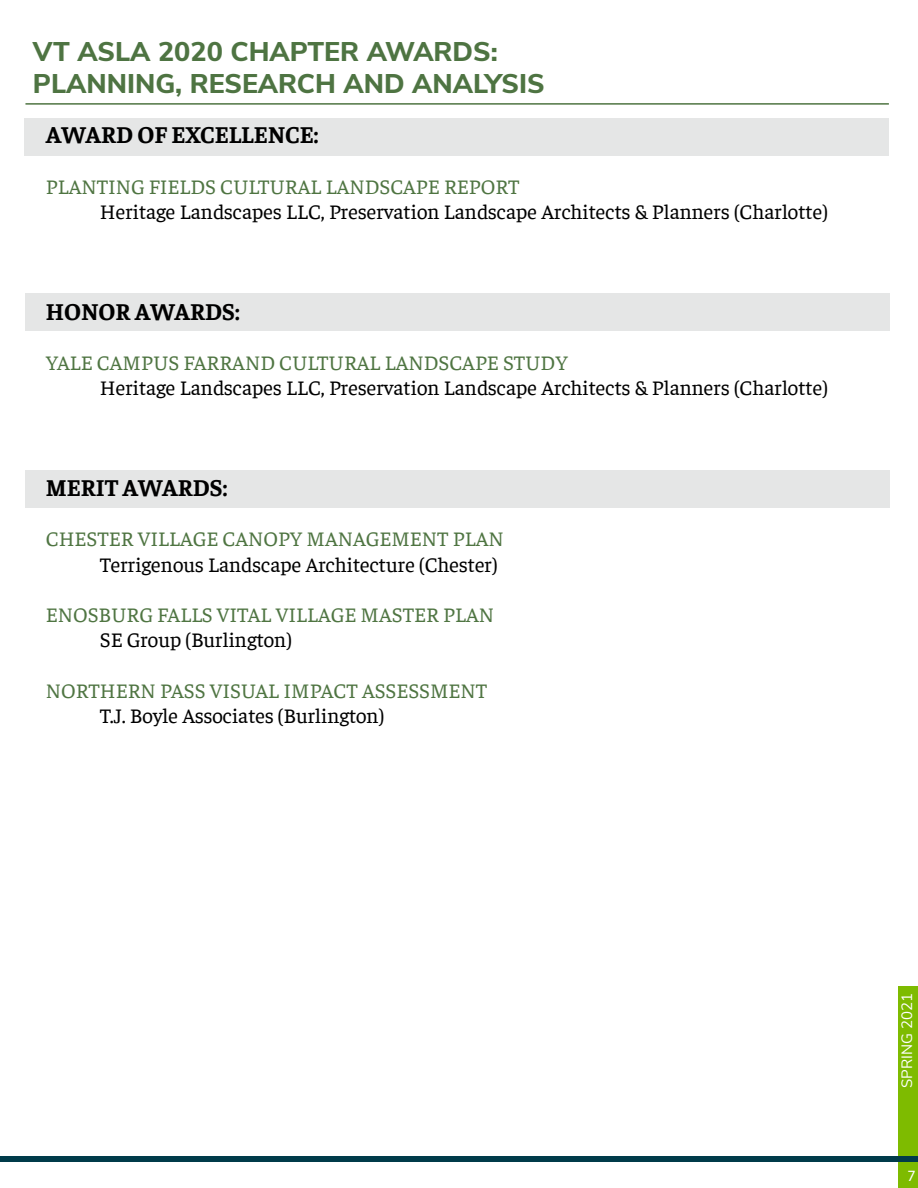
<style>
.page{position:relative;width:918px;height:1188px;background:#fff}
.page>*{position:absolute;margin:0;border:0;box-sizing:border-box;transform-origin:0 0}
.t1{font:800 27px/32.4px "Nunito Sans";color:#4e7442}
.t2{font:700 24px "Faustina";color:#000}
.t3{font:21px "Faustina";color:#000}
.t4{font:21px "Faustina";color:#4f7542}
.t5{font:15.75px "Myriad Pro";color:#fff}
.t6{font:15px "Nunito Sans";color:#fff}
</style>
<div class="page">
<div style="left:898px;top:986px;width:20px;height:202px;background:#7ebb00"></div>
<div style="left:0;top:1156px;width:918px;height:6px;background:#003b4a"></div>
<div style="left:24px;top:118px;width:865px;height:38px;background:#e5e6e6"></div>
<div style="left:25px;top:294px;width:865px;height:37px;background:#e5e6e6"></div>
<div style="left:25px;top:470px;width:865px;height:37px;background:#e5e6e6"></div>
<hr style="left:25px;top:103px;width:864px;height:2px;background:#4f7542">
<p class="t1" style="left:33px;top:34px;width:513px">VT ASLA 2020 CHAPTER AWARDS:<br>PLANNING, RESEARCH AND ANALYSIS</p>
<p class="t2" style="left:46px;top:118px;width:274px">AWARD OF EXCELLENCE:</p>
<p class="t4" style="left:46px;top:172px;width:475px">PLANTING FIELDS CULTURAL LANDSCAPE REPORT</p>
<p class="t3" style="left:100px;top:198px;width:729px">Heritage Landscapes LLC, Preservation Landscape Architects &amp; Planners (Charlotte)</p>
<p class="t2" style="left:46px;top:295px;width:195px">HONOR AWARDS:</p>
<p class="t4" style="left:46px;top:349px;width:523px">YALE CAMPUS FARRAND CULTURAL LANDSCAPE STUDY</p>
<p class="t3" style="left:100px;top:374px;width:729px">Heritage Landscapes LLC, Preservation Landscape Architects &amp; Planners (Charlotte)</p>
<p class="t2" style="left:46px;top:471px;width:183px">MERIT AWARDS:</p>
<p class="t4" style="left:46px;top:525px;width:459px">CHESTER VILLAGE CANOPY MANAGEMENT PLAN</p>
<p class="t3" style="left:100px;top:550px;width:399px">Terrigenous Landscape Architecture (Chester)</p>
<p class="t4" style="left:46px;top:601px;width:450px">ENOSBURG FALLS VITAL VILLAGE MASTER PLAN</p>
<p class="t3" style="left:100px;top:626px;width:193px">SE Group (Burlington)</p>
<p class="t4" style="left:46px;top:676px;width:443px">NORTHERN PASS VISUAL IMPACT ASSESSMENT</p>
<p class="t3" style="left:100px;top:702px;width:286px">T.J. Boyle Associates (Burlington)</p>
<p class="t6" style="left:896px;top:1088px;width:96px;rotate:-90deg">SPRING 2021</p>
<p class="t5" style="left:908px;top:1166px;width:10px">7</p>
</div>
